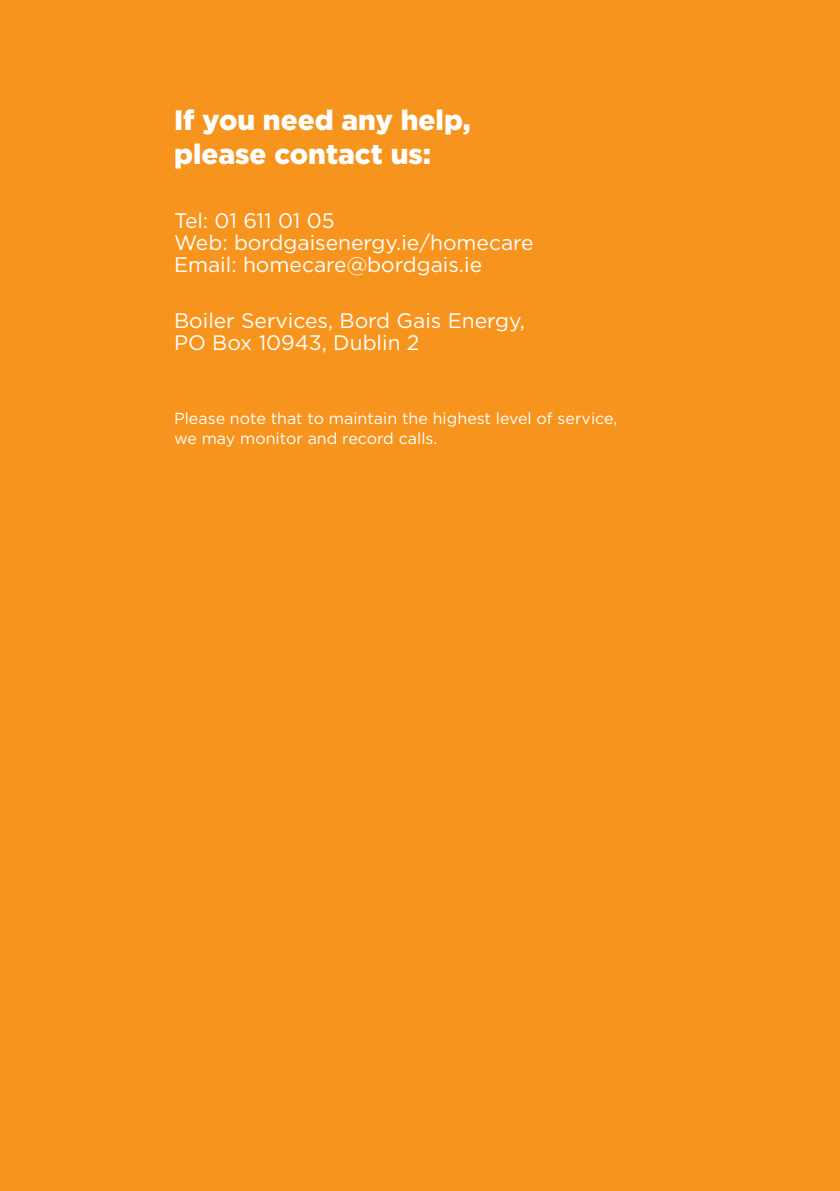
<style>
.page{position:relative;width:840px;height:1191px;background:#fff}
.page>*{position:absolute;margin:0;border:0;box-sizing:border-box;transform-origin:0 0}
.t1{font:900 28px/33.6px "Gotham";color:#fff}
.t2{font:21px/22px "Gotham";color:#fff}
.t3{font:16px/20px "Gotham";color:#fff}
</style>
<div class="page">
<div style="left:0;top:0;width:839px;height:1191px;background:#f7941e"></div>
<h1 class="t1" style="left:174px;top:103px;width:298px">If you need any help, please contact us:</h1>
<p class="t2" style="left:174px;top:209px;width:361px">Tel: 01 611 01 05<br>Web: bordgaisenergy.ie/homecare<br>Email: homecare@bordgais.ie</p>
<p class="t2" style="left:174px;top:309px;width:352px">Boiler Services, Bord Gais Energy,<br>PO Box 10943, Dublin 2</p>
<p class="t3" style="left:174px;top:408px;width:444px">Please note that to maintain the highest level of service, we may monitor and record calls.</p>
</div>
